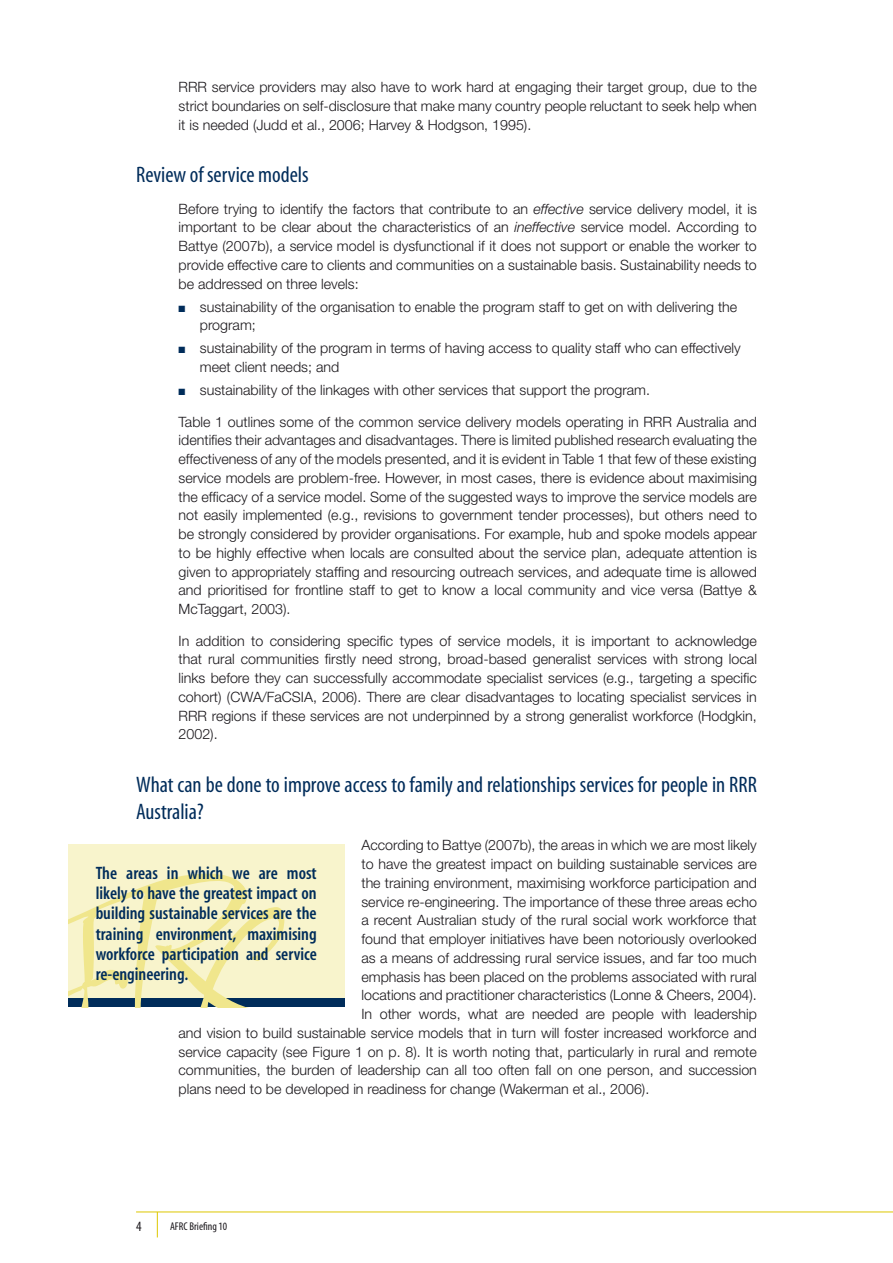
<style>
.page{position:relative;width:893px;height:1263px;background:#fff}
.page>*{position:absolute;margin:0;border:0;box-sizing:border-box;transform-origin:0 0}
.t1{font:22.5px/27px "Myriad MM 400 300";letter-spacing:-.135em;color:#002c5a}
.t2{font:18px/20.2px "Myriad MM 565 300";letter-spacing:-.1em;color:#002c5a;text-align:justify}
.t3{font:300 14.25px/18.8px "Helvetica Neue";color:#1a171b;text-align:justify}
.t4{font:14.25px "Myriad MM 400 300";color:#1a171b}
.t5{font:11.25px "Myriad MM 400 300";letter-spacing:-.125em;color:#1a171b}
.s1{font-style:italic}
.s2{color:#002c5a}
</style>
<div class="page">
<hr style="left:136px;top:1211px;width:757px;height:1px;background:#ddc700">
<svg style="left:157px;top:1212px;width:1px;height:25px"></svg>
<div style="left:68px;top:844px;width:276px;height:158px;background:#f8f4cc"></div>
<div style="left:68px;top:999px;width:276px;height:8px;background:#002c5a"></div>
<svg style="left:68px;top:873px;width:226px;height:134px"></svg>
<p class="t3" style="left:179px;top:77px;width:580px">RRR service providers may also have to work hard at engaging their target group, due to the strict boundaries on self-disclosure that make many country people reluctant to seek help when it is needed (Judd et al., 2006; Harvey &amp; Hodgson, 1995).</p>
<h1 class="t1" style="left:136px;top:162px;width:176px">Review of service models</h1>
<p class="t3" style="left:179px;top:199px;width:580px">Before trying to identify the factors that contribute to an <span class="s1">effective</span> service delivery model, it is important to be clear about the characteristics of an <span class="s1">ineffective</span> service model. According to Battye (2007b), a service model is dysfunctional if it does not support or enable the worker to provide effective care to clients and communities on a sustainable basis. Sustainability needs to be addressed on three levels:</p>
<p class="t3" style="left:200px;top:297px;width:539px;text-indent:-21px"><span class="s2">■</span> sustainability of the organisation to enable the program staff to get on with delivering the program;</p>
<p class="t3" style="left:200px;top:339px;width:542px;text-indent:-21px"><span class="s2">■</span> sustainability of the program in terms of having access to quality staff who can effectively meet client needs; and</p>
<p class="t3" style="left:179px;top:380px;width:473px"><span class="s2">■</span> sustainability of the linkages with other services that support the program.</p>
<p class="t3" style="left:179px;top:412px;width:580px">Table 1 outlines some of the common service delivery models operating in RRR Australia and identifies their advantages and disadvantages. There is limited published research evaluating the effectiveness of any of the models presented, and it is evident in Table 1 that few of these existing service models are problem-free. However, in most cases, there is evidence about maximising the efficacy of a service model. Some of the suggested ways to improve the service models are not easily implemented (e.g., revisions to government tender processes), but others need to be strongly considered by provider organisations. For example, hub and spoke models appear to be highly effective when locals are consulted about the service plan, adequate attention is given to appropriately staffing and resourcing outreach services, and adequate time is allowed and prioritised for frontline staff to get to know a local community and vice versa (Battye &amp; McTaggart, 2003).</p>
<p class="t3" style="left:179px;top:631px;width:580px">In addition to considering specific types of service models, it is important to acknowledge that rural communities firstly need strong, broad-based generalist services with strong local links before they can successfully accommodate specialist services (e.g., targeting a specific cohort) (CWA/FaCSIA, 2006). There are clear disadvantages to locating specialist services in RRR regions if these services are not underpinned by a strong generalist workforce (Hodgkin, 2002).</p>
<h1 class="t1" style="left:136px;top:772px;width:625px">What can be done to improve access to family and relationships services for people in RRR<br>Australia?</h1>
<p class="t3" style="left:361px;top:836px;width:397px">According to Battye (2007b), the areas in which we are most likely</p>
<p class="t3" style="left:361px;top:854px;width:397px">to have the greatest impact on building sustainable services are</p>
<p class="t3" style="left:361px;top:873px;width:397px">the training environment, maximising workforce participation and</p>
<p class="t3" style="left:361px;top:892px;width:397px">service re-engineering. The importance of these three areas echo</p>
<p class="t3" style="left:361px;top:911px;width:397px">a recent Australian study of the rural social work workforce that</p>
<p class="t3" style="left:361px;top:929px;width:397px">found that employer initiatives have been notoriously overlooked</p>
<p class="t3" style="left:361px;top:948px;width:397px">as a means of addressing rural service issues, and far too much</p>
<p class="t3" style="left:361px;top:967px;width:397px">emphasis has been placed on the problems associated with rural</p>
<p class="t3" style="left:361px;top:986px;width:397px">locations and practitioner characteristics (Lonne &amp; Cheers, 2004).</p>
<p class="t3" style="left:361px;top:1004px;width:397px">In other words, what are needed are people with leadership</p>
<p class="t3" style="left:179px;top:1023px;width:580px">and vision to build sustainable service models that in turn will foster increased workforce and</p>
<p class="t3" style="left:179px;top:1042px;width:580px">service capacity (see Figure 1 on p. 8). It is worth noting that, particularly in rural and remote</p>
<p class="t3" style="left:179px;top:1061px;width:580px">communities, the burden of leadership can all too often fall on one person, and succession</p>
<p class="t3" style="left:179px;top:1079px;width:472px">plans need to be developed in readiness for change (Wakerman et al., 2006).</p>
<p class="t2" style="left:96px;top:864px;width:225px">The areas in which we are most likely to have the greatest impact on building sustainable services are the training environment, maximising workforce participation and service re-engineering.</p>
<p class="t4" style="left:136px;top:1219px;width:9px">4</p>
<p class="t5" style="left:170px;top:1221px;width:60px">AFRCBriefing 10</p>
</div>
